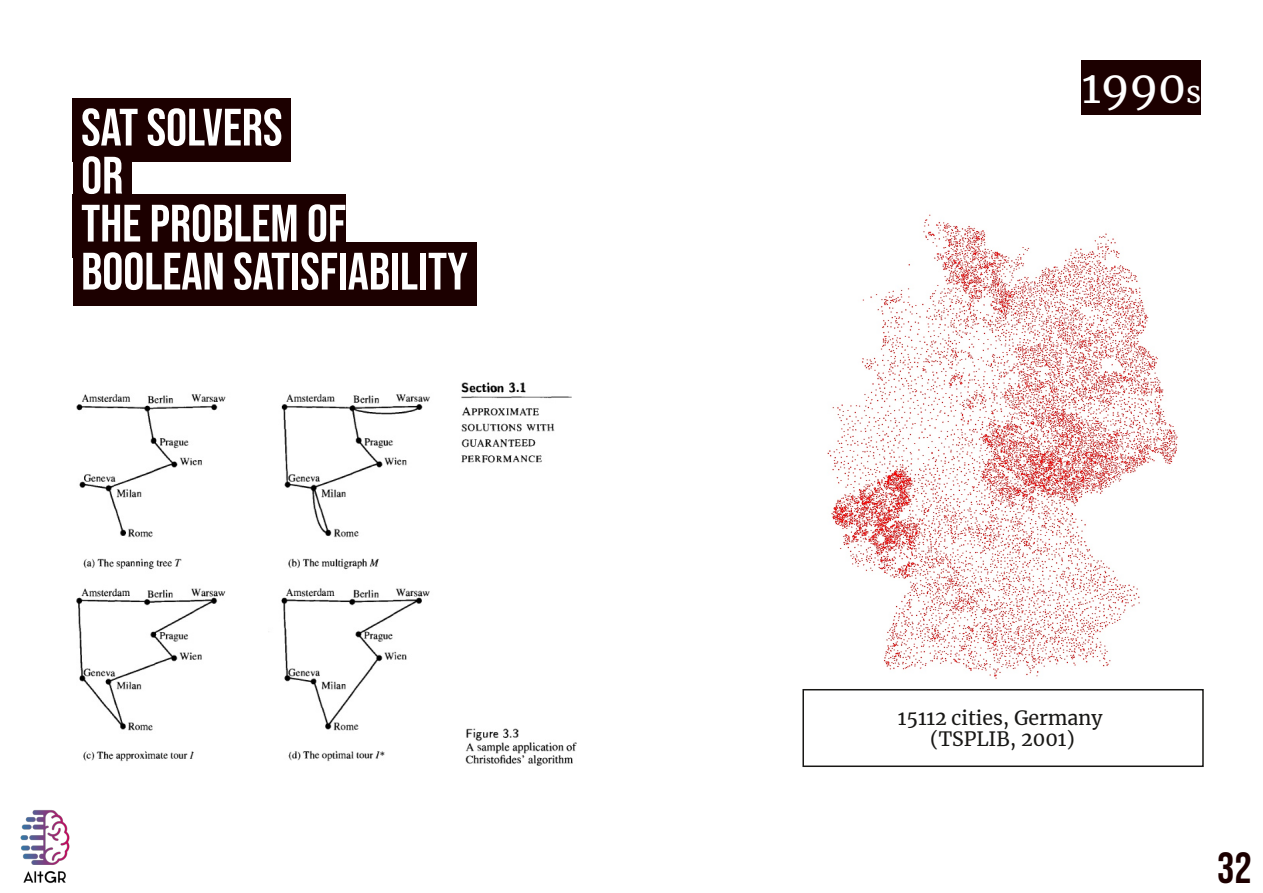
<style>
.page{position:relative;width:1263px;height:893px;background:#fff}
.page>*{position:absolute;margin:0;border:0;box-sizing:border-box;transform-origin:0 0}
.t1{font:52.5px/48px "Bebas Neue";color:#fff}
.t2{font:43.5px "Merriweather";color:#fff}
.t3{font:43.5px "Bebas Neue";color:#1c0000}
.t4{font:19.5px/21.5px "Merriweather";color:#181715;text-align:center}
.s1{font-size:30px}
</style>
<div class="page">
<img style="left:77px;top:383px;width:499px;height:382px">
<div style="left:73px;top:98px;width:218px;height:63px;background:#1c0000"></div>
<div style="left:73px;top:146px;width:59px;height:63px;background:#1c0000"></div>
<div style="left:73px;top:194px;width:273px;height:63px;background:#1c0000"></div>
<div style="left:73px;top:242px;width:403px;height:63px;background:#1c0000"></div>
<div style="left:1082px;top:60px;width:119px;height:55px;background:#1c0000"></div>
<img style="left:827px;top:214px;width:351px;height:465px">
<div style="left:802px;top:689px;width:402px;height:78px;border:2px solid #181715"></div>
<img style="left:20px;top:810px;width:50px;height:73px">
<p class="t1" style="left:81px;top:106px;width:388px">SAT SOLVERS<br>OR<br>THE PROBLEM OF<br>BOOLEAN SATISFIABILITY</p>
<p class="t2" style="left:1082px;top:60px;width:121px">1990<span class="s1">s</span></p>
<p class="t4" style="left:898px;top:707px;width:206px">15112 cities, Germany (TSPLIB, 2001)</p>
<p class="t3" style="left:1217px;top:844px;width:36px">32</p>
</div>
